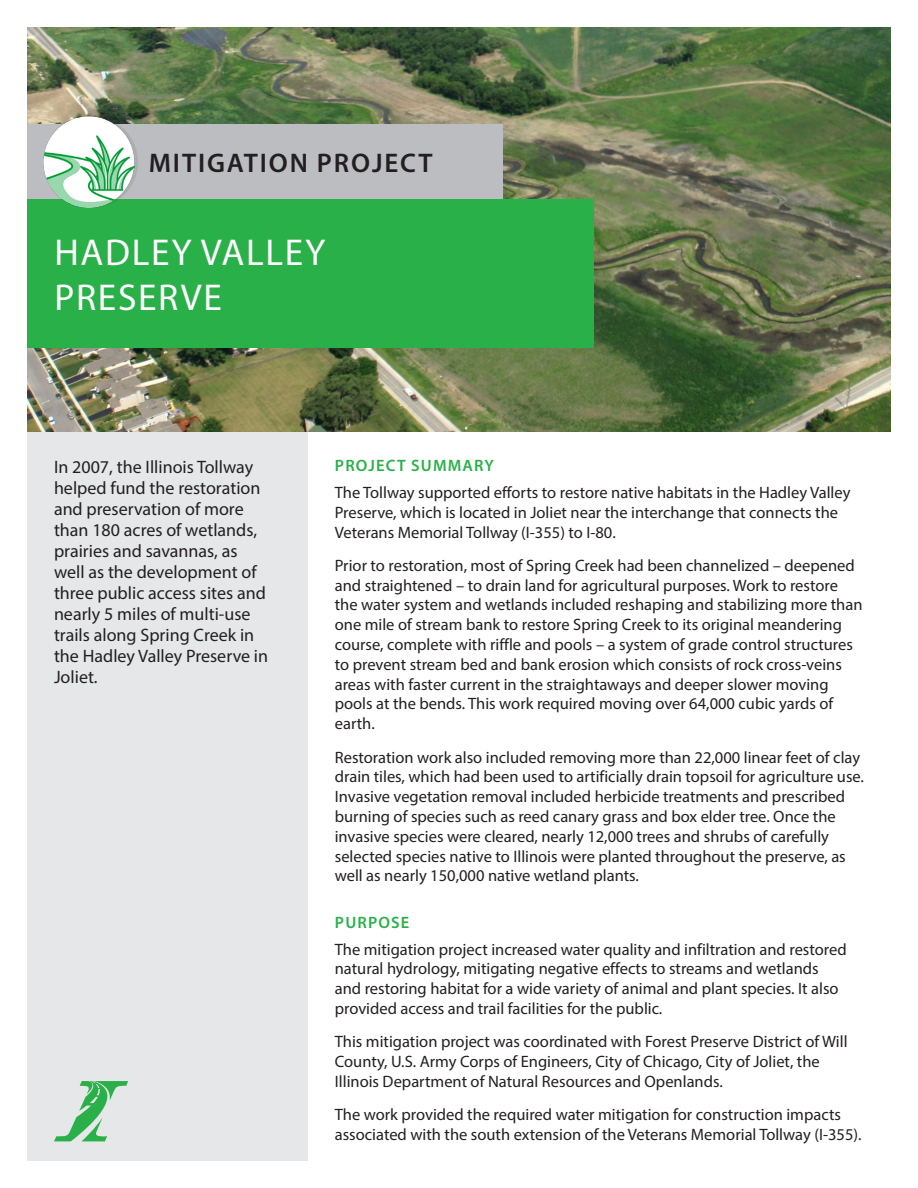
<style>
.page{position:relative;width:918px;height:1188px;background:#fff}
.page>*{position:absolute;margin:0;border:0;box-sizing:border-box;transform-origin:0 0}
.t1{font:37.5px/45px "Myriad Pro";letter-spacing:.045em;color:#fff}
.t2{font:600 27px "Myriad Pro";letter-spacing:.07em;color:#231f20}
.Overview{font:18px/21px "Myriad Pro";color:#231f20}
.Body{font:16.5px/19.8px "Myriad Pro";color:#231f20}
.Sub-Head{font:600 16.5px "Myriad Pro";letter-spacing:.07em;color:#2ab049}
</style>
<div class="page">
<div style="left:27px;top:432px;width:281px;height:729px;background:#e6e7e9"></div>
<svg style="left:54px;top:1081px;width:74px;height:60px"></svg>
<img style="left:27px;top:27px;width:864px;height:405px">
<div style="left:27px;top:199px;width:566px;height:148px;background:#2ab049"></div>
<div style="left:27px;top:125px;width:475px;height:74px;background:#bcbdc0"></div>
<img style="left:42px;top:114px;width:100px;height:94px">
<p class="t2" style="left:149px;top:146px;width:286px">MITIGATION PROJECT</p>
<p class="t1" style="left:54px;top:229px;width:273px">HADLEY VALLEY<br>PRESERVE</p>
<p class="Overview" style="left:54px;top:456px;width:216px">In 2007, the Illinois Tollway helped fund the restoration and preservation of more than 180 acres of wetlands, prairies and savannas, as well as the development of three public access sites and nearly 5 miles of multi-use trails along Spring Creek in the Hadley Valley Preserve in<br>Joliet.</p>
<p class="Sub-Head" style="left:335px;top:455px;width:161px">PROJECT SUMMARY</p>
<p class="Body" style="left:335px;top:482px;width:517px">The Tollway supported efforts to restore native habitats in the Hadley Valley<br>Preserve, which is located in Joliet near the interchange that connects the<br>Veterans Memorial Tollway (I-355) to I-80.</p>
<p class="Body" style="left:335px;top:555px;width:529px">Prior to restoration, most of Spring Creek had been channelized – deepened and straightened – to drain land for agricultural purposes. Work to restore the water system and wetlands included reshaping and stabilizing more than one mile of stream bank to restore Spring Creek to its original meandering course, complete with riffle and pools – a system of grade control structures to prevent stream bed and bank erosion which consists of rock cross-veins areas with faster current in the straightaways and deeper slower moving pools at the bends. This work required moving over 64,000 cubic yards of earth.</p>
<p class="Body" style="left:335px;top:747px;width:531px">Restoration work also included removing more than 22,000 linear feet of clay drain tiles, which had been used to artificially drain topsoil for agriculture use.<br>Invasive vegetation removal included herbicide treatments and prescribed burning of species such as reed canary grass and box elder tree. Once the invasive species were cleared, nearly 12,000 trees and shrubs of carefully selected species native to Illinois were planted throughout the preserve, as well as nearly 150,000 native wetland plants.</p>
<p class="Sub-Head" style="left:335px;top:912px;width:76px">PURPOSE</p>
<p class="Body" style="left:335px;top:939px;width:513px">The mitigation project increased water quality and infiltration and restored natural hydrology, mitigating negative effects to streams and wetlands and restoring habitat for a wide variety of animal and plant species. It also provided access and trail facilities for the public.</p>
<p class="Body" style="left:335px;top:1032px;width:514px">This mitigation project was coordinated with Forest Preserve District of Will<br>County, U.S. Army Corps of Engineers, City of Chicago, City of Joliet, the<br>Illinois Department of Natural Resources and Openlands.</p>
<p class="Body" style="left:335px;top:1105px;width:528px">The work provided the required water mitigation for construction impacts associated with the south extension of the Veterans Memorial Tollway (I-355).</p>
</div>
